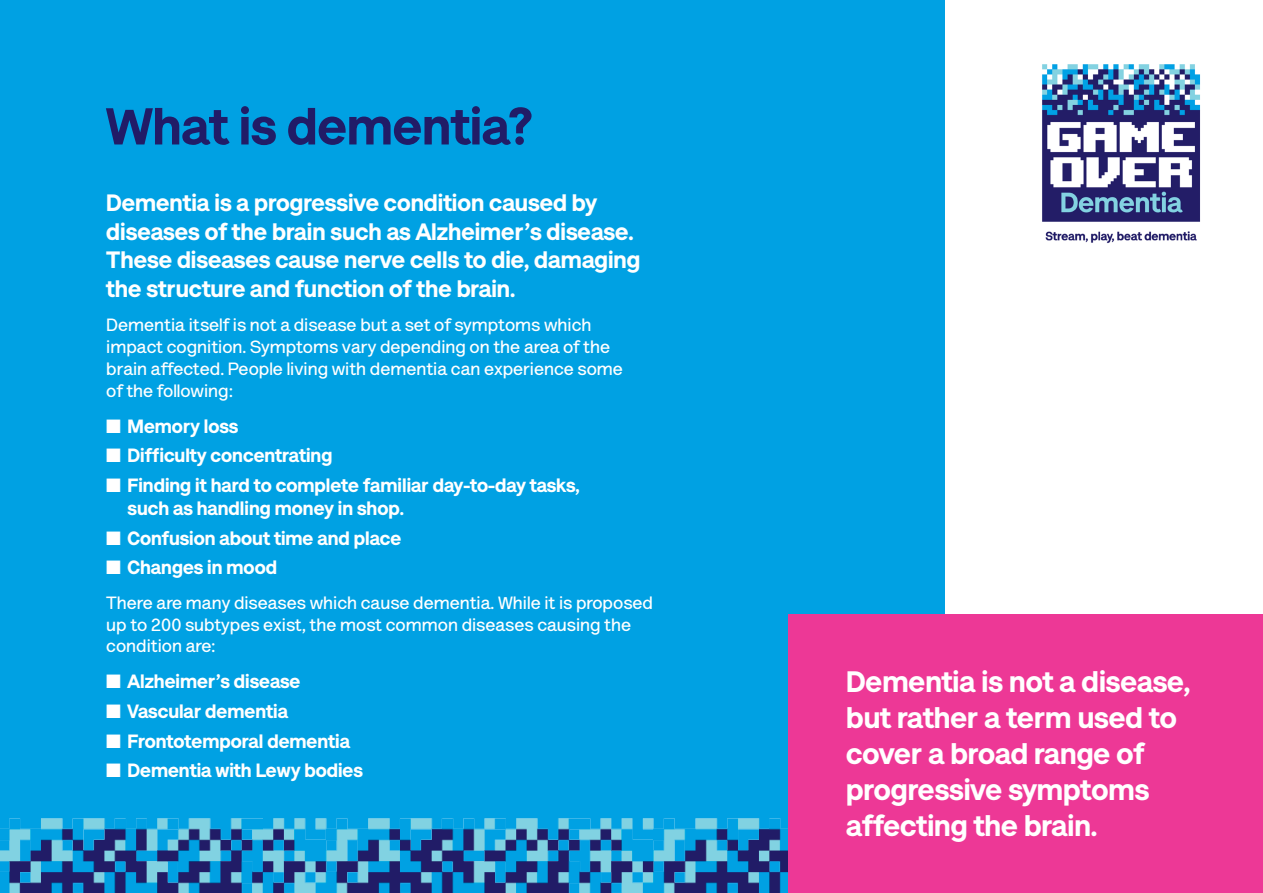
<style>
.page{position:relative;width:1263px;height:893px;background:#fff}
.page>*{position:absolute;margin:0;border:0;box-sizing:border-box;transform-origin:0 0}
.main_headings{font:900 52.5px "AS Lettera Text";color:#211c67}
.pull_out_box_info{font:900 30px/36px "AS Lettera Text";color:#fff}
.intro_copy{font:900 24px/28.5px "AS Lettera Text";color:#fff}
.body_copy{font:900 19.5px/23.2px "AS Lettera Text";color:#fff}
.body_copy-2{font:700 18px/21.8px "AS Lettera Text";color:#fff}
</style>
<div class="page">
<div style="left:0;top:0;width:944px;height:893px;background:#00a1e3"></div>
<img style="left:0;top:812px;width:789px;height:81px">
<div style="left:789px;top:614px;width:474px;height:279px;background:#ed3896"></div>
<img style="left:1042px;top:64px;width:159px;height:180px">
<p class="main_headings" style="left:106px;top:83px;width:427px">What is dementia?</p>
<p class="intro_copy" style="left:106px;top:187px;width:535px">Dementia is a progressive condition caused by diseases of the brain such as Alzheimer’s disease.<br>These diseases cause nerve cells to die, damaging the structure and function of the brain.</p>
<p class="body_copy-2" style="left:106px;top:313px;width:518px">Dementia itself is not a disease but a set of symptoms which impact cognition. Symptoms vary depending on the area of the brain affected. People living with dementia can experience some of the following:</p>
<p class="body_copy" style="left:106px;top:413px;width:134px">■ Memory loss</p>
<p class="body_copy" style="left:106px;top:442px;width:228px">■ Difficulty concentrating</p>
<p class="body_copy" style="left:128px;top:472px;width:453px;text-indent:-21px">■ Finding it hard to complete familiar day-to-day tasks, such as handling money in shop.</p>
<p class="body_copy" style="left:106px;top:525px;width:296px">■ Confusion about time and place</p>
<p class="body_copy" style="left:106px;top:554px;width:172px">■ Changes in mood</p>
<p class="body_copy-2" style="left:106px;top:590px;width:548px">There are many diseases which cause dementia. While it is proposed up to 200 subtypes exist, the most common diseases causing the condition are:</p>
<p class="body_copy" style="left:106px;top:668px;width:196px">■ Alzheimer’s disease</p>
<p class="body_copy" style="left:106px;top:698px;width:183px">■ Vascular dementia</p>
<p class="body_copy" style="left:106px;top:728px;width:245px">■ Frontotemporal dementia</p>
<p class="body_copy" style="left:106px;top:757px;width:258px">■ Dementia with Lewy bodies</p>
<p class="pull_out_box_info" style="left:846px;top:662px;width:346px">Dementia is not a disease, but rather a term used to cover a broad range of progressive symptoms affecting the brain.</p>
</div>
